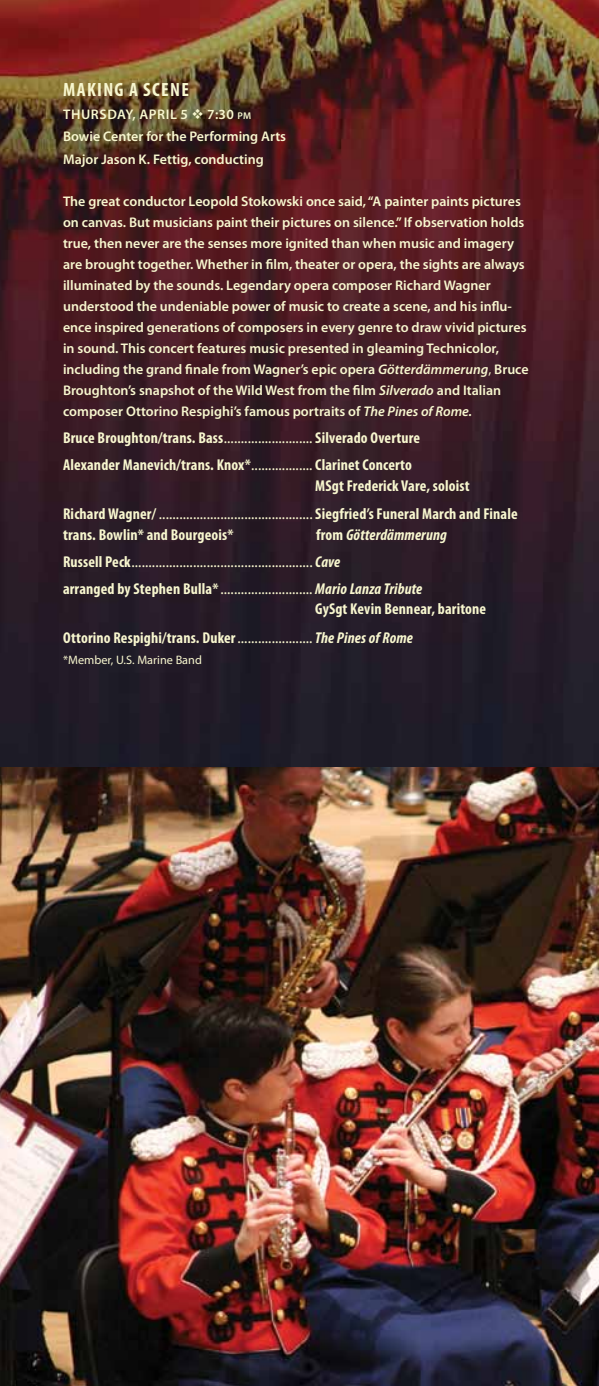
<style>
.page{position:relative;width:599px;height:1386px;background:#fff}
.page>*{position:absolute;margin:0;border:0;box-sizing:border-box;transform-origin:0 0}
.t1{font:700 condensed 19.25px "Myriad Pro";letter-spacing:.07em;color:#f8f7cf}
.t2{font:700 condensed 15.75px/28.9px "Myriad Pro";letter-spacing:.01em;color:#f8f7cf}
.t3{font:15.75px/27.1px "Myriad Pro";color:#f8f7cf}
.t4{font:600 14px/21px "Myriad Pro";color:#f8f7cf}
.t5{font:12.25px "Myriad Pro";color:#f8f7cf}
.s1{font-size:9.8px}
.s2{font-style:italic}
.s3{font-weight:400}
.s4{font-weight:400;font-stretch:normal}
.s5{font-weight:700;font-stretch:condensed}
.s6{font-weight:700;font-style:italic;font-stretch:condensed}
</style>
<div class="page">
<img style="left:0;top:0;width:598px;height:767px">
<img style="left:0;top:767px;width:598px;height:619px">
<h1 class="t1" style="left:63px;top:78px;width:127px">Making a Scene</h1>
<p class="t4" style="left:63px;top:102px;width:224px;line-height:22.8px">Thursday, April 5 ❖ 7:30 <span class="s1">pm<br></span>Bowie Center for the Performing Arts<br>Major Jason K. Fettig, conducting</p>
<p class="t4" style="left:63px;top:191px;width:467px">The great conductor Leopold Stokowski once said, “A painter paints pictures on canvas. But musicians paint their pictures on silence.” If observation holds true, then never are the senses more ignited than when music and imagery are brought together. Whether in film, theater or opera, the sights are always illuminated by the sounds. Legendary opera composer Richard Wagner understood the undeniable power of music to create a scene, and his influ&shy;ence inspired generations of composers in every genre to draw vivid pictures in sound. This concert features music presented in gleaming Technicolor, including the grand finale from Wagner’s epic opera <span class="s2">Götterdämmerung</span><span class="s3">,</span> Bruce Broughton’s snapshot of the Wild West from the film <span class="s2">Silverado</span> and Italian composer Ottorino Respighi’s famous portraits of <span class="s2">The Pines of Rome.</span></p>
<p class="t2" style="left:63px;top:424px;width:358px;line-height:27.1px">Bruce Broughton/trans. Bass<span class="s4">..........................</span> Silverado Overture<br>Alexander Manevich/trans. Knox*<span class="s4">..................</span> Clarinet Concerto</p>
<p class="t2" style="left:63px;top:471px;width:456px;text-indent:252px">MSgt Frederick Vare, soloist<br>Richard Wagner/ <span class="s4">.............................................</span> Siegfried’s Funeral March and Finale</p>
<p class="t2" style="left:63px;top:520px;width:172px">trans. Bowlin* and Bourgeois*</p>
<p class="t3" style="left:63px;top:521px;width:385px;text-indent:253px"><span class="s5">from</span> <span class="s6">Götterdämmerung<br></span><span class="s5">Russell Peck</span>..................................................... <span class="s6">Cave<br></span><span class="s5">arranged by Stephen Bulla*</span>........................... <span class="s6">Mario Lanza Tribute</span></p>
<p class="t2" style="left:63px;top:594px;width:424px;text-indent:252px">GySgt Kevin Bennear, baritone<br>Ottorino Respighi/trans. Duker<span class="s4">......................</span> <span class="s2">The Pines of Rome</span></p>
<p class="t5" style="left:63px;top:652px;width:140px">*Member, U.S. Marine Band</p>
</div>
